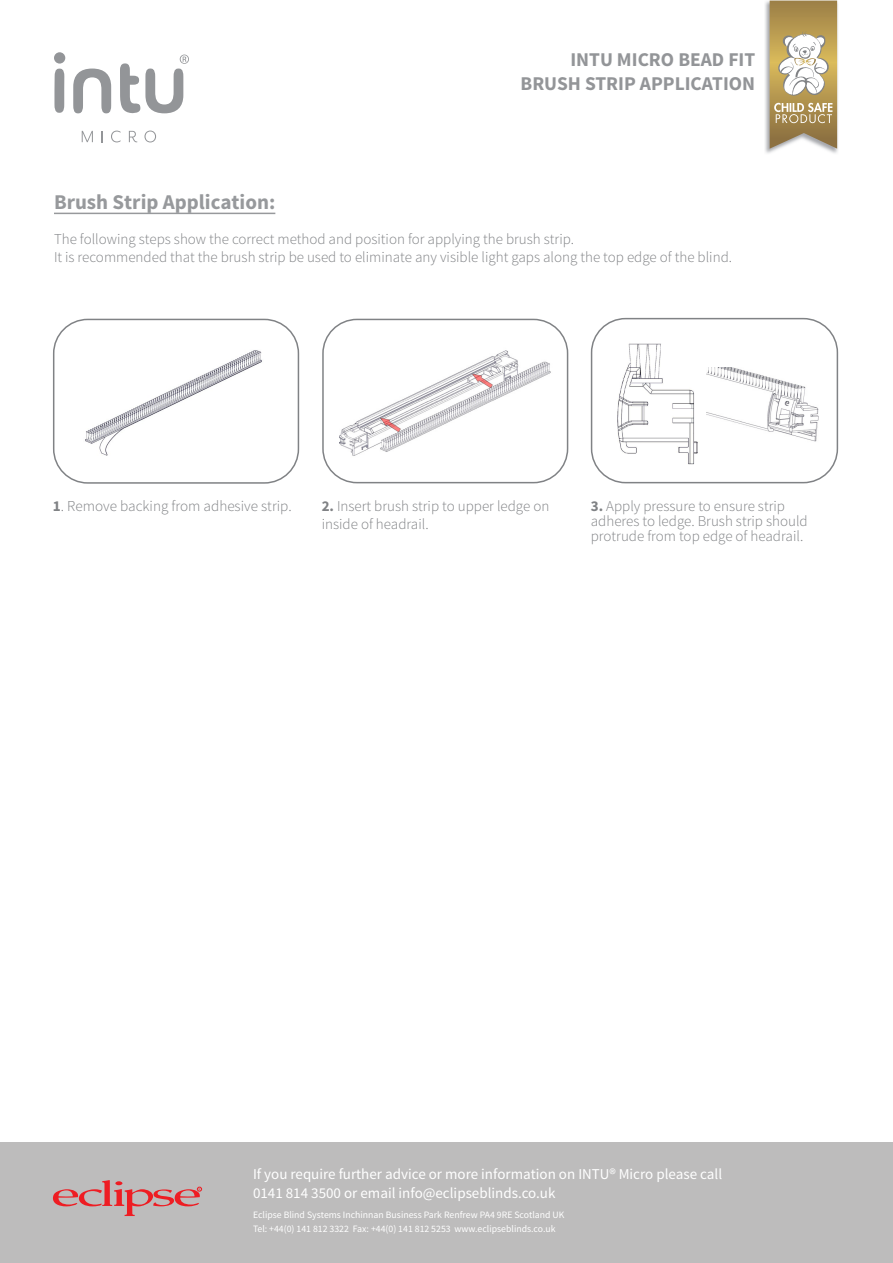
<style>
.page{position:relative;width:893px;height:1263px;background:#fff}
.page>*{position:absolute;margin:0;border:0;box-sizing:border-box;transform-origin:0 0}
.Heading{font:700 21px "Source Sans Pro";color:#97999c}
.t1{font:700 19.5px "Source Sans Pro";color:#939598}
.Body{font:300 15.15px "Source Sans Pro";color:#808285}
.Bullets{font:300 15px "Source Sans Pro";color:#808285}
.Body-2{font:300 15px/15px "Source Sans Pro";color:#808285}
.t2{font:15px/19.5px "Source Sans Pro";color:#fff}
.t3{font:9.75px/13.5px "Source Sans Pro";color:#fff}
.s1{font-weight:700}
</style>
<div class="page">
<svg style="left:54px;top:52px;width:135px;height:62px"></svg>
<svg style="left:82px;top:131px;width:11px;height:11px"></svg>
<svg style="left:111px;top:131px;width:10px;height:11px"></svg>
<svg style="left:129px;top:131px;width:8px;height:11px"></svg>
<svg style="left:144px;top:131px;width:12px;height:11px"></svg>
<div style="left:0;top:1142px;width:893px;height:121px;background:#bdbcbc"></div>
<svg style="left:53px;top:1180px;width:149px;height:36px"></svg>
<img style="left:765px;top:0;width:73px;height:153px">
<img style="left:770px;top:1px;width:67px;height:148px">
<svg style="left:774px;top:31px;width:58px;height:92px"></svg>
<div style="left:591px;top:318px;width:247px;height:165px;border:2px solid #808285;border-radius:34px"></div>
<div style="left:322px;top:319px;width:246px;height:164px;border:2px solid #808285;border-radius:34px"></div>
<div style="left:53px;top:319px;width:246px;height:165px;border:2px solid #808285;border-radius:34px"></div>
<img style="left:85px;top:350px;width:177px;height:106px">
<img style="left:340px;top:350px;width:211px;height:106px">
<img style="left:617px;top:343px;width:81px;height:122px">
<img style="left:707px;top:367px;width:112px;height:75px">
<hr style="left:54px;top:213px;width:221px;height:1px;background:#97999c">
<p class="t1" style="left:570px;top:47px;width:186px">INTU MICRO BEAD FIT</p>
<p class="t1" style="left:521px;top:71px;width:236px">BRUSH STRIP APPLICATION</p>
<p class="Heading" style="left:54px;top:188px;width:223px">Brush Strip Application:</p>
<p class="Bullets" style="left:54px;top:230px;width:522px">The following steps show the correct method and position for applying the brush strip.</p>
<p class="Bullets" style="left:54px;top:248px;width:680px">It is recommended that the brush strip be used to eliminate any visible light gaps along the top edge of the blind.</p>
<p class="Body" style="left:53px;top:497px;width:240px"><span class="s1">1</span>. Remove backing from adhesive strip.</p>
<p class="Body-2" style="left:591px;top:498px;width:218px"><span class="s1">3.</span> Apply pressure to ensure strip adheres to ledge. Brush strip should protrude from top edge of headrail.</p>
<p class="Body-2" style="left:322px;top:497px;width:229px;line-height:18px"><span class="s1">2.</span> Insert brush strip to upper ledge on inside of headrail.</p>
<p class="t2" style="left:253px;top:1164px;width:471px">If you require further advice or more information on INTU® Micro please call<br>0141 814 3500 or email info@eclipseblinds.co.uk</p>
<p class="t3" style="left:253px;top:1208px;width:313px">Eclipse Blind Systems Inchinnan Business Park Renfrew PA4 9RE Scotland UK<br>Tel: +44(0) 141 812 3322 Fax: +44(0) 141 812 5253 www.eclipseblinds.co.uk</p>
</div>
